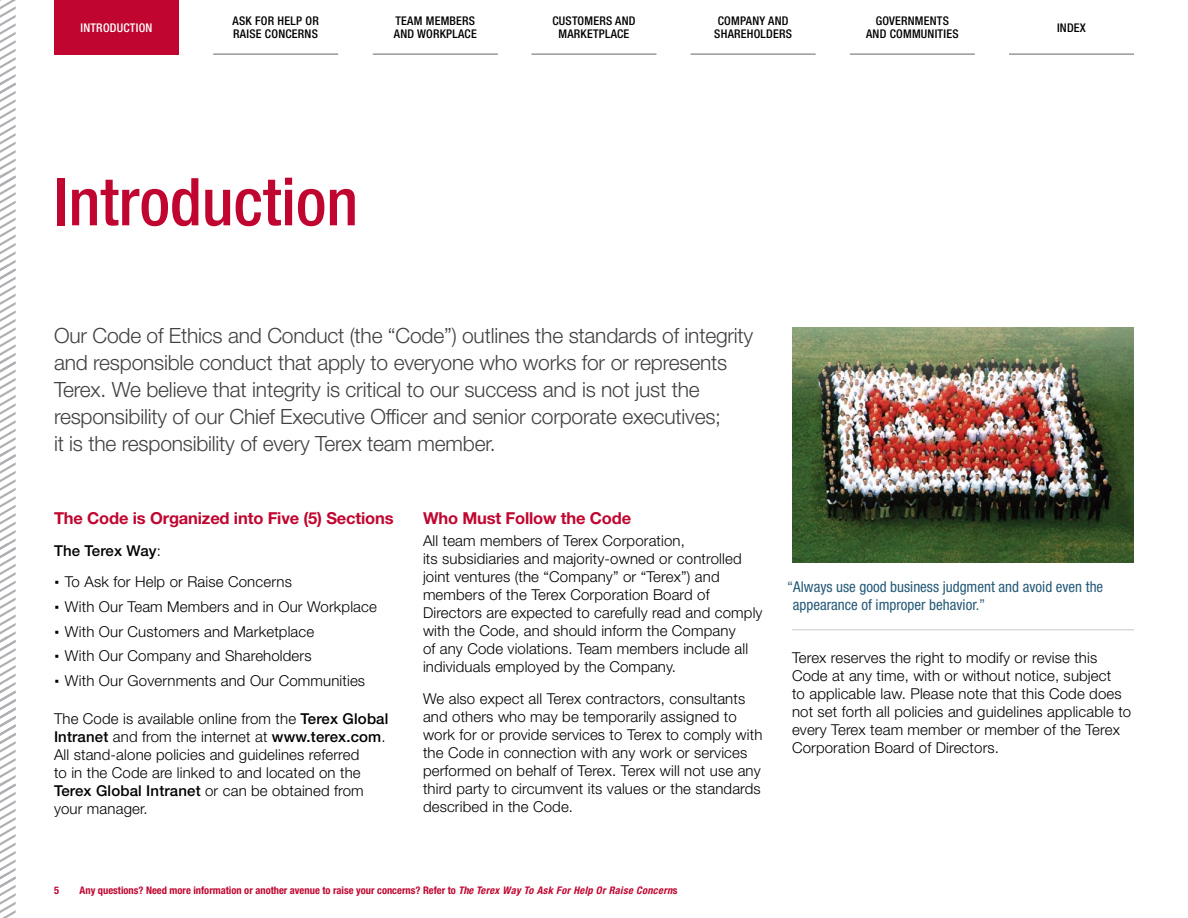
<style>
.page{position:relative;width:1188px;height:918px;background:#fff}
.page>*{position:absolute;margin:0;border:0;box-sizing:border-box;transform-origin:0 0}
.t1{font:500 condensed 66px "Helvetica Neue LT Std";color:#c00630}
.t2{font:300 21px/27px "Helvetica Neue LT Std";letter-spacing:-.01em;color:#414042}
.t3{font:700 16.5px "Helvetica Neue LT Std";letter-spacing:-.01em;color:#c00630}
.t4{font:300 15px/18px "Helvetica Neue LT Std";letter-spacing:.01em;color:#000}
.t5{font:condensed 15px/18px "Helvetica Neue LT Std";color:#265a78}
.t6{font:500 condensed 12px/12.8px "Helvetica Neue LT Std";letter-spacing:.02em;color:#000}
.t7{font:500 condensed 12px "Helvetica Neue LT Std";letter-spacing:.02em;color:#fff}
.t8{font:700 condensed 10.5px "Helvetica Neue LT Std";color:#c00630}
.s1{font-weight:500}
.s2{font-family:"Geogrotesque"}
.s3{font-style:italic}
</style>
<div class="page">
<hr style="left:792px;top:629px;width:342px;height:1px;background:#c7c8ca">
<img style="left:792px;top:328px;width:342px;height:234px">
<hr style="left:213px;top:54px;width:125px;height:1px;background:#636466">
<hr style="left:691px;top:54px;width:125px;height:1px;background:#636466">
<hr style="left:532px;top:54px;width:124px;height:1px;background:#636466">
<hr style="left:1009px;top:54px;width:125px;height:1px;background:#636466">
<hr style="left:850px;top:54px;width:125px;height:1px;background:#636466">
<hr style="left:373px;top:54px;width:125px;height:1px;background:#636466">
<svg style="left:0;top:0;width:16px;height:918px"></svg>
<div style="left:54px;top:0;width:125px;height:55px;background:#c00630"></div>
<p class="t7" style="left:80px;top:20px;width:73px">INTRODUCTION</p>
<p class="t6" style="left:233px;top:14px;width:88px">ASK FOR HELP OR<br>RAISE CONCERNS</p>
<p class="t6" style="left:714px;top:14px;width:79px">COMPANY AND<br>SHAREHOLDERS</p>
<p class="t6" style="left:394px;top:14px;width:84px">TEAM MEMBERS<br>AND WORKPLACE</p>
<p class="t6" style="left:553px;top:14px;width:84px;text-align:center">CUSTOMERS AND<br>MARKETPLACE</p>
<p class="t6" style="left:1057px;top:21px;width:30px">INDEX</p>
<p class="t6" style="left:866px;top:14px;width:94px;text-align:center">GOVERNMENTS<br>AND COMMUNITIES</p>
<h1 class="t1" style="left:54px;top:163px;width:306px">Introduction</h1>
<p class="t2" style="left:54px;top:321px;width:701px">Our Code of Ethics and Conduct (the “Code”) outlines the standards of integrity and responsible conduct that apply to everyone who works for or represents Terex. We believe that integrity is critical to our success and is not just the responsibility of our Chief Executive Officer and senior corporate executives;<br>it is the responsibility of every Terex team member.</p>
<p class="t3" style="left:54px;top:508px;width:341px">The Code is Organized into Five (5) Sections</p>
<p class="t4" style="left:54px;top:534px;width:239px;line-height:31.5px"><span class="s1">The Terex Way</span>:<br><span class="s2">Δ</span> To Ask for Help or Raise Concerns</p>
<p class="t4" style="left:54px;top:594px;width:324px;line-height:24.8px"><span class="s2">Δ</span> With Our Team Members and in Our Workplace <span class="s2">Δ</span> With Our Customers and Marketplace<br><span class="s2">Δ</span> With Our Company and Shareholders<br><span class="s2">Δ</span> With Our Governments and Our Communities</p>
<p class="t4" style="left:54px;top:710px;width:336px">The Code is available online from the <span class="s1">Terex Global Intranet</span> and from the internet at <span class="s1">www.terex.com</span>.<br>All stand-alone policies and guidelines referred<br>to in the Code are linked to and located on the <span class="s1">Terex Global Intranet</span> or can be obtained from your manager.</p>
<p class="t3" style="left:423px;top:508px;width:210px">Who Must Follow the Code</p>
<p class="t4" style="left:423px;top:532px;width:341px">All team members of Terex Corporation,<br>its subsidiaries and majority-owned or controlled joint ventures (the “Company” or “Terex”) and members of the Terex Corporation Board of Directors are expected to carefully read and comply with the Code, and should inform the Company<br>of any Code violations. Team members include all individuals employed by the Company.</p>
<p class="t4" style="left:423px;top:689px;width:341px">We also expect all Terex contractors, consultants and others who may be temporarily assigned to work for or provide services to Terex to comply with the Code in connection with any work or services performed on behalf of Terex. Terex will not use any third party to circumvent its values or the standards described in the Code.</p>
<p class="t5" style="left:793px;top:578px;width:312px;text-indent:-6px">“Always use good business judgment and avoid even the appearance of improper behavior.”</p>
<p class="t4" style="left:792px;top:648px;width:341px">Terex reserves the right to modify or revise this Code at any time, with or without notice, subject<br>to applicable law. Please note that this Code does not set forth all policies and guidelines applicable to every Terex team member or member of the Terex Corporation Board of Directors.</p>
<p class="t8" style="left:54px;top:884px;width:7px">5</p>
<p class="t8" style="left:80px;top:884px;width:599px">Any questions? Need more information or another avenue to raise your concerns? Refer to <span class="s3">The Terex Way To Ask For Help Or Raise Concern</span>s</p>
</div>
